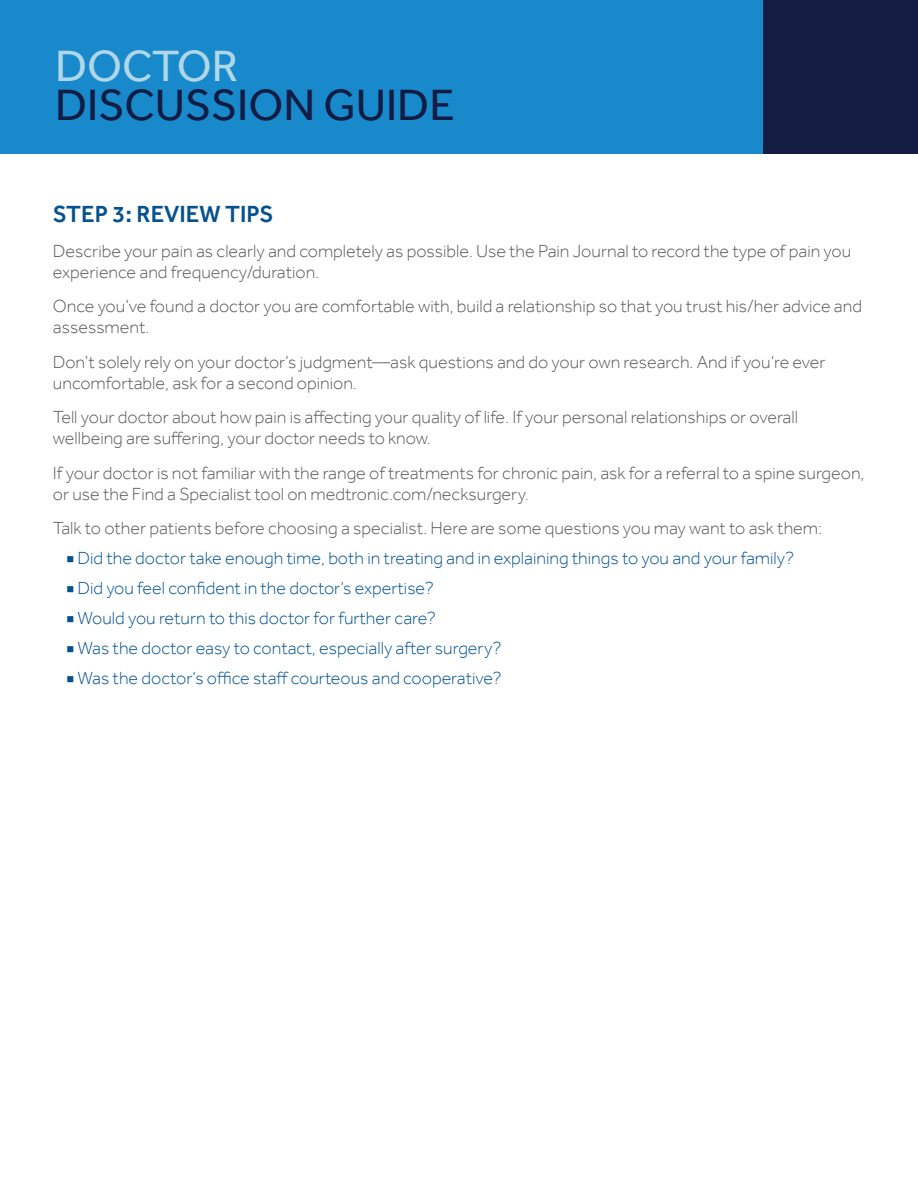
<style>
.page{position:relative;width:918px;height:1188px;background:#fff}
.page>*{position:absolute;margin:0;border:0;box-sizing:border-box;transform-origin:0 0}
.t1{font:45px "Effra";color:#131c42}
.t2{font:45px "Effra";color:#afd7e8}
.heading{font:500 24px "Effra";color:#07528e}
.Body{font:300 18px/21px "Effra";color:#57585a}
.Body-2{font:300 18px "Effra";color:#07528e}
</style>
<div class="page">
<div style="left:0;top:0;width:918px;height:153px;background:#1889cb"></div>
<div style="left:764px;top:0;width:154px;height:153px;background:#131c42"></div>
<h1 class="t2" style="left:55px;top:40px;width:185px">DOCTOR</h1>
<h1 class="t1" style="left:55px;top:79px;width:401px">DISCUSSION GUIDE</h1>
<p class="heading" style="left:53px;top:200px;width:222px">STEP 3: REVIEW TIPS</p>
<p class="Body" style="left:53px;top:240px;width:800px">Describe your pain as clearly and completely as possible. Use the Pain Journal to record the type of pain you experience and frequency/duration.</p>
<p class="Body" style="left:53px;top:295px;width:811px">Once you’ve found a doctor you are comfortable with, build a relationship so that you trust his/her advice and assessment.</p>
<p class="Body" style="left:53px;top:351px;width:774px">Don’t solely rely on your doctor’s judgment—ask questions and do your own research. And if you’re ever uncomfortable, ask for a second opinion.</p>
<p class="Body" style="left:53px;top:406px;width:747px">Tell your doctor about how pain is affecting your quality of life. If your personal relationships or overall wellbeing are suffering, your doctor needs to know.</p>
<p class="Body" style="left:53px;top:462px;width:813px">If your doctor is not familiar with the range of treatments for chronic pain, ask for a referral to a spine surgeon, or use the Find a Specialist tool on medtronic.com/necksurgery.</p>
<p class="Body" style="left:53px;top:517px;width:771px">Talk to other patients before choosing a specialist. Here are some questions you may want to ask them:</p>
<p class="Body-2" style="left:66px;top:547px;width:729px">■ Did the doctor take enough time, both in treating and in explaining things to you and your family?</p>
<p class="Body-2" style="left:66px;top:577px;width:369px">■ Did you feel confident in the doctor’s expertise?</p>
<p class="Body-2" style="left:66px;top:607px;width:371px">■ Would you return to this doctor for further care?</p>
<p class="Body-2" style="left:66px;top:637px;width:437px">■ Was the doctor easy to contact, especially after surgery?</p>
<p class="Body-2" style="left:66px;top:667px;width:437px">■ Was the doctor’s office staff courteous and cooperative?</p>
</div>
